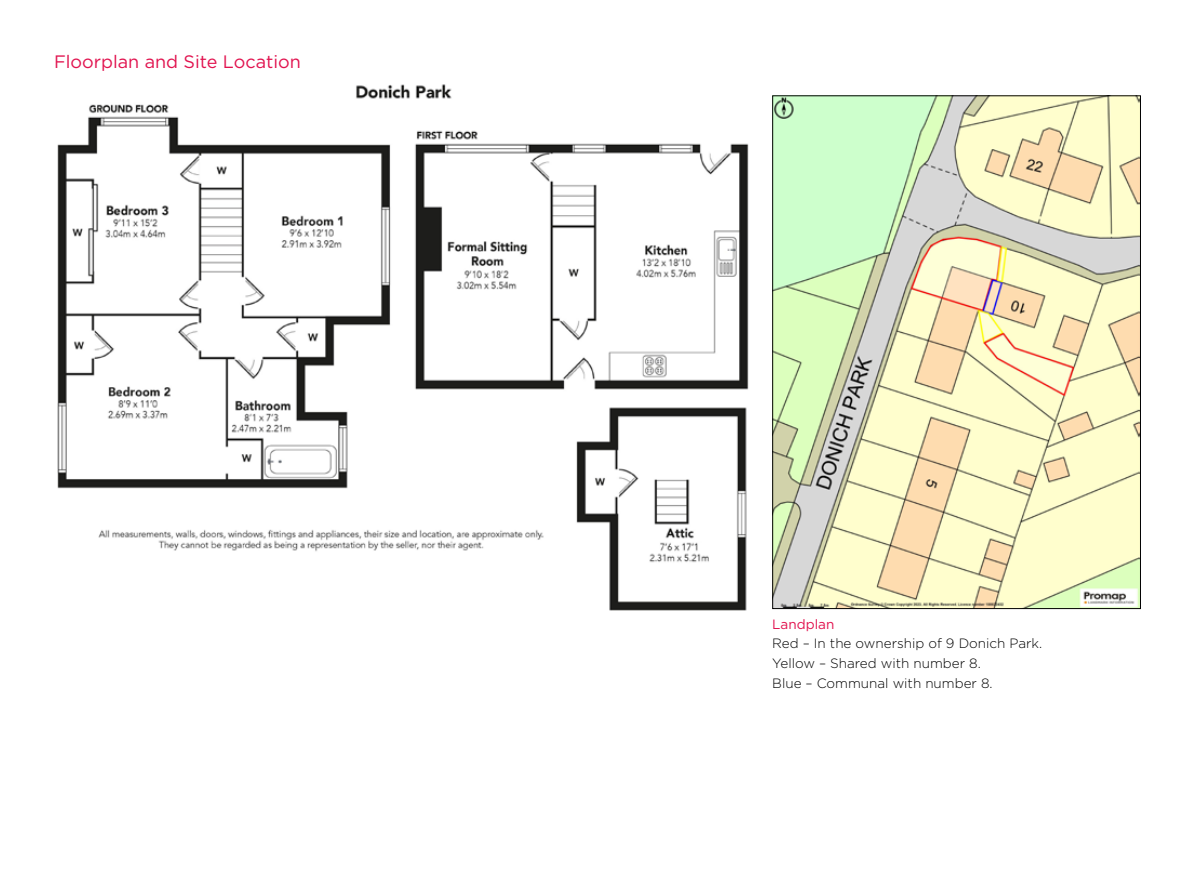
<style>
.page{position:relative;width:1195px;height:893px;background:#fff}
.page>*{position:absolute;margin:0;border:0;box-sizing:border-box;transform-origin:0 0}
.t1{font:18px "Gotham";color:#e1134f}
.t2{font:300 13.5px/19.6px "Gotham";color:#000}
.t3{font:13.5px "Gotham";color:#e1134f}
</style>
<div class="page">
<img style="left:57px;top:84px;width:692px;height:527px">
<div style="left:85px;top:554px;width:507px;height:64px;background:#fff"></div>
<img style="left:774px;top:97px;width:365px;height:510px">
<h1 class="t1" style="left:54px;top:50px;width:248px">Floorplan and Site Location</h1>
<p class="t3" style="left:772px;top:615px;width:64px">Landplan</p>
<p class="t2" style="left:772px;top:633px;width:271px">Red – In the ownership of 9 Donich Park.<br>Yellow – Shared with number 8.<br>Blue – Communal with number 8.</p>
</div>
